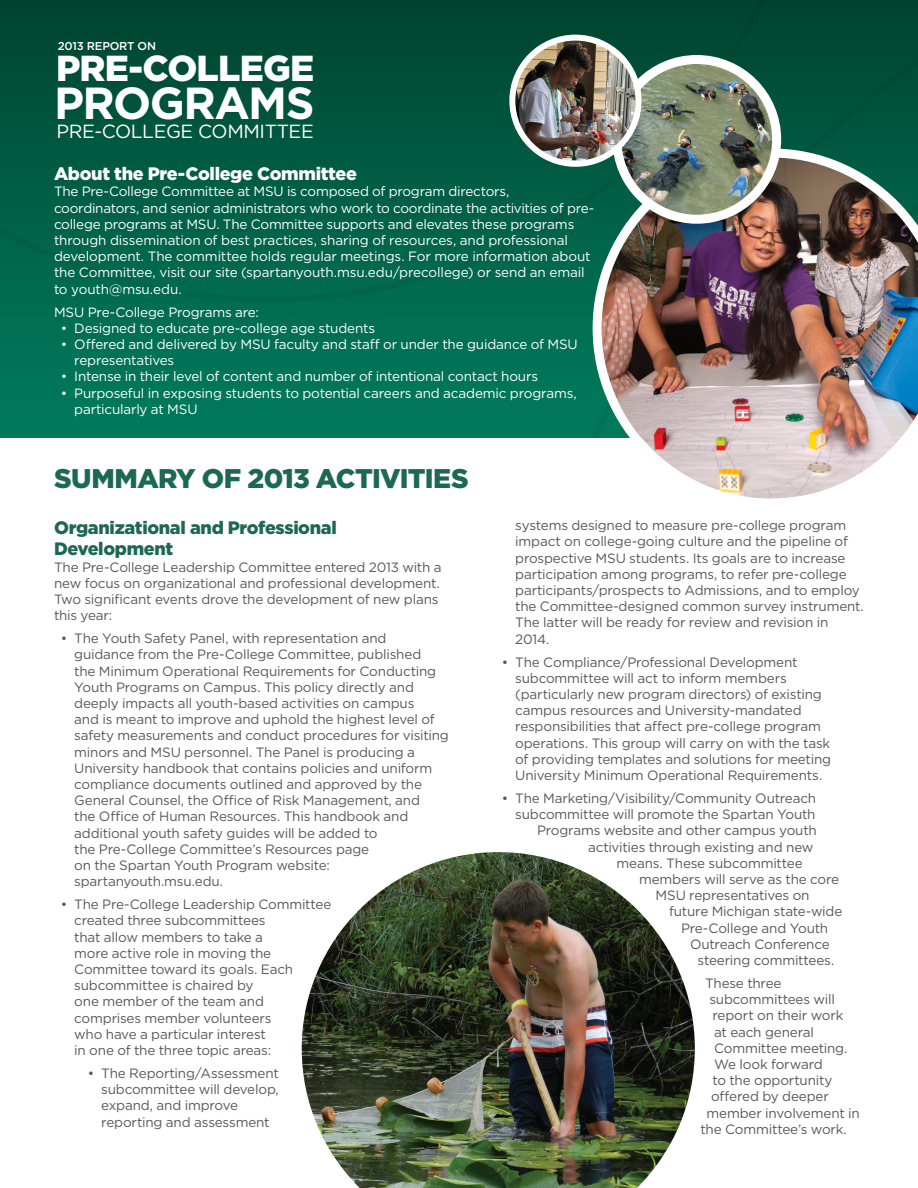
<style>
.page{position:relative;width:918px;height:1188px;background:#fff}
.page>*{position:absolute;margin:0;border:0;box-sizing:border-box;transform-origin:0 0}
.t1{font:700 44.85px "Gotham";letter-spacing:-.035em;color:#fff}
.t2{font:900 36.15px "Gotham";letter-spacing:-.02em;color:#fff}
.t3{font:900 27px "Gotham";letter-spacing:-.025em;color:#1d6853}
.t4{font:19.05px "Gotham";letter-spacing:-.02em;color:#fff}
.t5{font:900 18px/21.6px "Gotham";letter-spacing:-.02em;color:#1d6853}
.t6{font:900 18px "Gotham";letter-spacing:-.02em;color:#fff}
.t7{font:13.5px/16.2px "Gotham";letter-spacing:-.015em;color:#57585a}
.t8{font:13.5px/16.2px "Gotham";letter-spacing:-.015em;color:#fff}
.t9{font:500 11.4px "Gotham";letter-spacing:-.02em;color:#fff}
</style>
<div class="page">
<svg style="left:0;top:0;width:918px;height:438px;background:#005e45"></svg>
<img style="left:302px;top:852px;width:393px;height:336px">
<img style="left:593px;top:149px;width:325px;height:350px">
<img style="left:617px;top:61px;width:160px;height:157px">
<div style="left:612px;top:55px;width:169px;height:169px;border:9px solid #fff;border-radius:50%"></div>
<img style="left:512px;top:38px;width:125px;height:126px">
<div style="left:509px;top:35px;width:133px;height:132px;border:6px solid #fff;border-radius:50%"></div>
<p class="t9" style="left:58px;top:39px;width:100px">2013 REPORT ON</p>
<p class="t2" style="left:56px;top:43px;width:260px">PRE-COLLEGE</p>
<p class="t1" style="left:54px;top:73px;width:262px">PROGRAMS</p>
<p class="t4" style="left:56px;top:119px;width:259px">PRE-COLLEGE COMMITTEE</p>
<p class="t6" style="left:54px;top:161px;width:305px">About the Pre-College Committee</p>
<p class="t8" style="left:54px;top:183px;width:542px">The Pre-College Committee at MSU is composed of program directors, coordinators, and senior administrators who work to coordinate the activities of pre&shy;college programs at MSU. The Committee supports and elevates these programs through dissemination of best practices, sharing of resources, and professional development. The committee holds regular meetings. For more information about the Committee, visit our site (spartanyouth.msu.edu/precollege) or send an email to youth@msu.edu.</p>
<p class="t8" style="left:54px;top:303px;width:207px">MSU Pre-College Programs are:</p>
<p class="t8" style="left:61px;top:320px;width:316px">• Designed to educate pre-college age students</p>
<p class="t8" style="left:74px;top:336px;width:505px;text-indent:-14px">• Offered and delivered by MSU faculty and staff or under the guidance of MSU representatives</p>
<p class="t8" style="left:61px;top:368px;width:479px">• Intense in their level of content and number of intentional contact hours</p>
<p class="t8" style="left:74px;top:384px;width:504px;text-indent:-14px">• Purposeful in exposing students to potential careers and academic programs, particularly at MSU</p>
<p class="t3" style="left:54px;top:460px;width:416px">SUMMARY OF 2013 ACTIVITIES</p>
<p class="t5" style="left:54px;top:517px;width:284px">Organizational and Professional<br>Development</p>
<p class="t7" style="left:54px;top:559px;width:389px">The Pre-College Leadership Committee entered 2013 with a new focus on organizational and professional development.<br>Two significant events drove the development of new plans this year:</p>
<p class="t7" style="left:74px;top:630px;width:376px;text-indent:-14px">• The Youth Safety Panel, with representation and guidance from the Pre-College Committee, published<br>the Minimum Operational Requirements for Conducting Youth Programs on Campus. This policy directly and deeply impacts all youth-based activities on campus<br>and is meant to improve and uphold the highest level of safety measurements and conduct procedures for visiting minors and MSU personnel. The Panel is producing a University handbook that contains policies and uniform compliance documents outlined and approved by the General Counsel, the Office of Risk Management, and<br>the Office of Human Resources. This handbook and additional youth safety guides will be added to<br>the Pre-College Committee’s Resources page<br>on the Spartan Youth Program website: spartanyouth.msu.edu.</p>
<p class="t7" style="left:74px;top:896px;width:259px;text-indent:-14px">• The Pre-College Leadership Committee created three subcommittees<br>that allow members to take a<br>more active role in moving the<br>Committee toward its goals. Each subcommittee is chaired by<br>one member of the team and comprises member volunteers<br>who have a particular interest<br>in one of the three topic areas:</p>
<p class="t7" style="left:101px;top:1065px;width:179px;text-indent:-14px">• The Reporting/Assessment subcommittee will develop, expand, and improve reporting and assessment</p>
<p class="t7" style="left:515px;top:517px;width:350px">systems designed to measure pre-college program impact on college-going culture and the pipeline of prospective MSU students. Its goals are to increase participation among programs, to refer pre-college participants/prospects to Admissions, and to employ the Committee-designed common survey instrument.<br>The latter will be ready for review and revision in 2014.</p>
<p class="t7" style="left:515px;top:653px;width:317px;text-indent:-14px">• The Compliance/Professional Development subcommittee will act to inform members (particularly new program directors) of existing campus resources and University-mandated responsibilities that affect pre-college program operations. This group will carry on with the task of providing templates and solutions for meeting University Minimum Operational Requirements.</p>
<p class="t7" style="left:502px;top:790px;width:316px">• The Marketing/Visibility/Community Outreach</p>
<p class="t7" style="left:515px;top:806px;width:302px">subcommittee will promote the Spartan Youth</p>
<p class="t7" style="left:537px;top:822px;width:281px">Programs website and other campus youth</p>
<p class="t7" style="left:588px;top:838px;width:227px">activities through existing and new</p>
<p class="t7" style="left:616px;top:855px;width:188px">means. These subcommittee</p>
<p class="t7" style="left:639px;top:871px;width:202px">members will serve as the core</p>
<p class="t7" style="left:656px;top:887px;width:156px">MSU representatives on</p>
<p class="t7" style="left:669px;top:903px;width:175px">future Michigan state-wide</p>
<p class="t7" style="left:681px;top:919px;width:149px">Pre-College and Youth</p>
<p class="t7" style="left:690px;top:936px;width:141px">Outreach Conference</p>
<p class="t7" style="left:698px;top:952px;width:138px">steering committees.</p>
<p class="t7" style="left:705px;top:975px;width:78px">These three</p>
<p class="t7" style="left:710px;top:991px;width:127px">subcommittees will</p>
<p class="t7" style="left:712px;top:1007px;width:132px">report on their work</p>
<p class="t7" style="left:714px;top:1023px;width:102px">at each general</p>
<p class="t7" style="left:714px;top:1040px;width:135px">Committee meeting.</p>
<p class="t7" style="left:714px;top:1056px;width:110px">We look forward</p>
<p class="t7" style="left:712px;top:1072px;width:122px">to the opportunity</p>
<p class="t7" style="left:711px;top:1088px;width:119px">offered by deeper</p>
<p class="t7" style="left:706px;top:1104px;width:155px">member involvement in</p>
<p class="t7" style="left:700px;top:1121px;width:148px">the Committee’s work.</p>
</div>
